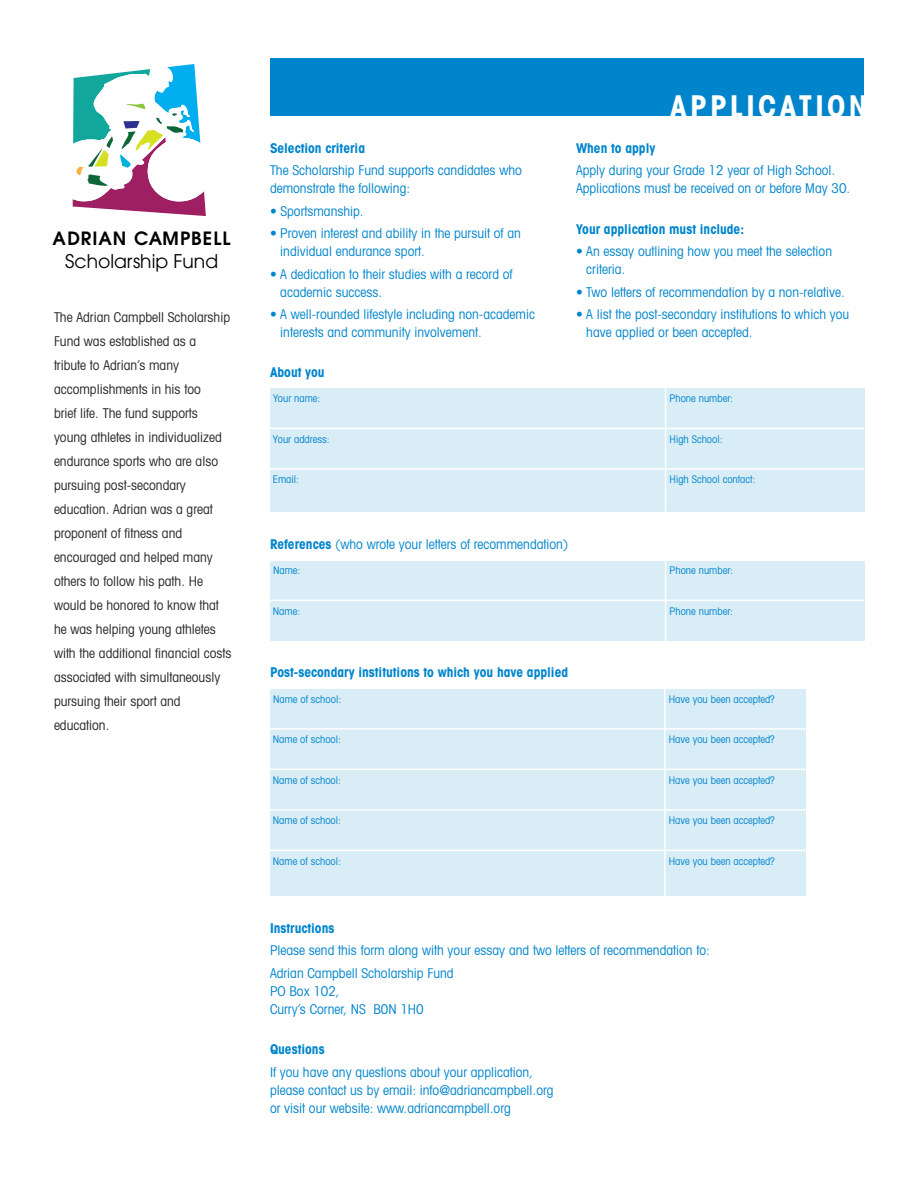
<style>
.page{position:relative;width:918px;height:1188px;background:#fff}
.page>*{position:absolute;margin:0;border:0;box-sizing:border-box;transform-origin:0 0}
.t1{font:700 condensed 30px "Avant Garde";letter-spacing:.11em;color:#fff}
.t2{font:18.75px "Avant Garde Book+ZYFYCT";color:#000}
.t3{font:18.15px "Avant Garde Demi+LVCDGS";letter-spacing:.055em;color:#000}
.t4{font:condensed 13.5px/18px "Avant Garde";color:#0085cc}
.t5{font:condensed 13.5px/24px "Avant Garde";color:#272627}
.t6{font:700 condensed 13.5px "Avant Garde";color:#0085cc}
.t7{font:condensed 10.5px "Avant Garde";color:#0085cc}
.s1{font-weight:700}
</style>
<div class="page">
<div style="left:270px;top:389px;width:594px;height:123px;background:#d9edf7"></div>
<hr style="left:270px;top:428px;width:594px;height:1px;background:#fff">
<hr style="left:270px;top:468px;width:594px;height:2px;background:#fff">
<hr style="left:665px;top:388px;width:1px;height:124px;background:#fff">
<svg style="left:73px;top:64px;width:133px;height:152px"></svg>
<div style="left:270px;top:58px;width:594px;height:58px;background:#0085cc"></div>
<div style="left:270px;top:561px;width:594px;height:79px;background:#d9edf7"></div>
<hr style="left:270px;top:600px;width:594px;height:1px;background:#fff">
<hr style="left:665px;top:560px;width:1px;height:124px;background:#fff">
<div style="left:270px;top:689px;width:535px;height:207px;background:#d9edf7"></div>
<hr style="left:270px;top:728px;width:535px;height:2px;background:#fff">
<hr style="left:270px;top:769px;width:535px;height:1px;background:#fff">
<hr style="left:270px;top:809px;width:535px;height:2px;background:#fff">
<hr style="left:270px;top:850px;width:535px;height:1px;background:#fff">
<hr style="left:664px;top:689px;width:2px;height:209px;background:#fff">
<h3 class="t3" style="left:53px;top:232px;width:179px">ADRIAN CAMPBELL</h3>
<h2 class="t2" style="left:65px;top:254px;width:154px">Scholarship Fund</h2>
<p class="t5" style="left:54px;top:307px;width:179px">The Adrian Campbell Scholarship<br>Fund was established as a tribute to Adrian’s many accomplishments in his too<br>brief life. The fund supports young athletes in individualized endurance sports who are also pursuing post-secondary education. Adrian was a great proponent of fitness and encouraged and helped many others to follow his path. He would be honored to know that he was helping young athletes with the additional financial costs associated with simultaneously pursuing their sport and education.</p>
<p class="t6" style="left:270px;top:143px;width:97px">Selection criteria</p>
<p class="t4" style="left:270px;top:163px;width:253px">The Scholarship Fund supports candidates who demonstrate the following:</p>
<p class="t4" style="left:270px;top:203px;width:95px">• Sportsmanship.</p>
<p class="t4" style="left:280px;top:226px;width:242px;text-indent:-10px">• Proven interest and ability in the pursuit of an individual endurance sport.</p>
<p class="t4" style="left:280px;top:266px;width:234px;text-indent:-10px">• A dedication to their studies with a record of academic success.</p>
<p class="t4" style="left:280px;top:307px;width:256px;text-indent:-10px">• A well-rounded lifestyle including non-academic interests and community involvement.</p>
<p class="t6" style="left:270px;top:367px;width:56px">About you</p>
<h1 class="t1" style="left:670px;top:95px;width:198px">APPLICATION</h1>
<p class="t6" style="left:576px;top:143px;width:81px">When to apply</p>
<p class="t4" style="left:576px;top:163px;width:276px">Apply during your Grade 12 year of High School.<br>Applications must be received on or before May 30.</p>
<p class="t6" style="left:576px;top:224px;width:170px">Your application must include:</p>
<p class="t4" style="left:586px;top:244px;width:247px;text-indent:-10px">• An essay outlining how you meet the selection criteria.</p>
<p class="t4" style="left:576px;top:284px;width:270px">• Two letters of recommendation by a non-relative.</p>
<p class="t4" style="left:586px;top:307px;width:265px;text-indent:-10px">• A list the post-secondary institutions to which you have applied or been accepted.</p>
<p class="t7" style="left:273px;top:395px;width:49px">Your name:</p>
<p class="t7" style="left:670px;top:395px;width:65px">Phone number:</p>
<p class="t7" style="left:273px;top:435px;width:58px">Your address:</p>
<p class="t7" style="left:670px;top:435px;width:55px">High School:</p>
<p class="t7" style="left:273px;top:476px;width:28px">Email:</p>
<p class="t7" style="left:670px;top:476px;width:87px">High School contact:</p>
<p class="t4" style="left:270px;top:536px;width:300px"><span class="s1">References</span> (who wrote your letters of recommendation)</p>
<p class="t7" style="left:273px;top:567px;width:29px">Name:</p>
<p class="t7" style="left:670px;top:567px;width:65px">Phone number:</p>
<p class="t7" style="left:273px;top:607px;width:29px">Name:</p>
<p class="t7" style="left:670px;top:607px;width:65px">Phone number:</p>
<p class="t6" style="left:270px;top:668px;width:300px">Post-secondary institutions to which you have applied</p>
<p class="t7" style="left:273px;top:695px;width:70px">Name of school:</p>
<p class="t7" style="left:669px;top:695px;width:108px">Have you been accepted?</p>
<p class="t7" style="left:273px;top:736px;width:70px">Name of school:</p>
<p class="t7" style="left:669px;top:736px;width:108px">Have you been accepted?</p>
<p class="t7" style="left:273px;top:776px;width:70px">Name of school:</p>
<p class="t7" style="left:669px;top:776px;width:108px">Have you been accepted?</p>
<p class="t7" style="left:273px;top:817px;width:70px">Name of school:</p>
<p class="t7" style="left:669px;top:817px;width:108px">Have you been accepted?</p>
<p class="t7" style="left:273px;top:857px;width:70px">Name of school:</p>
<p class="t7" style="left:669px;top:857px;width:108px">Have you been accepted?</p>
<p class="t6" style="left:270px;top:923px;width:66px">Instructions</p>
<p class="t4" style="left:270px;top:940px;width:441px;line-height:22.5px">Please send this form along with your essay and two letters of recommendation to:<br>Adrian Campbell Scholarship Fund</p>
<p class="t4" style="left:270px;top:983px;width:155px">PO Box 102,<br>Curry’s Corner, NS B0N 1H0</p>
<p class="t6" style="left:270px;top:1044px;width:56px">Questions</p>
<p class="t4" style="left:270px;top:1064px;width:285px">If you have any questions about your application, please contact us by email: info@adriancampbell.org or visit our website: www.adriancampbell.org</p>
</div>
